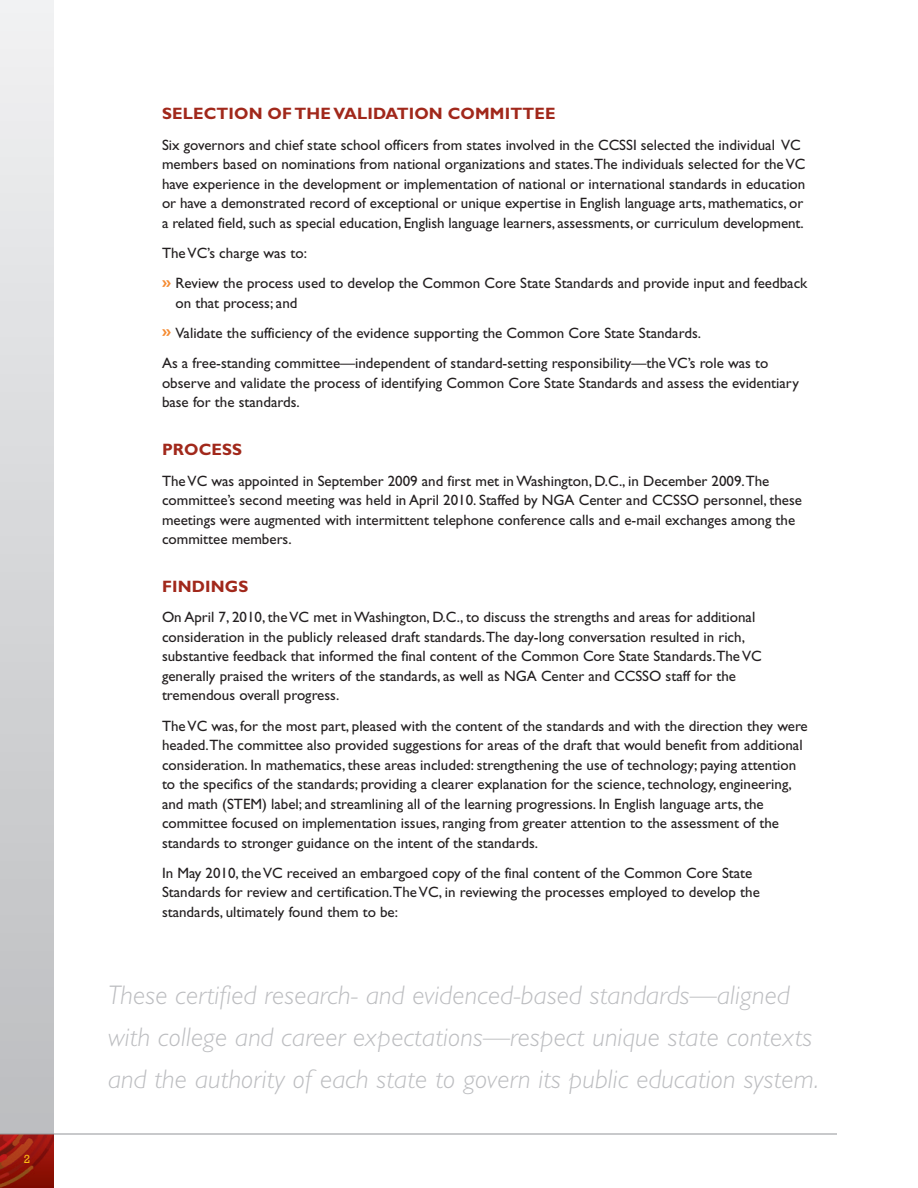
<style>
.page{position:relative;width:918px;height:1188px;background:#fff}
.page>*{position:absolute;margin:0;border:0;box-sizing:border-box;transform-origin:0 0}
.t1{font:italic 300 27px/42px "Gill Sans";letter-spacing:.01em;color:#bcbdc0}
.t2{font:700 16.5px "Gill Sans";letter-spacing:.01em;color:#a1281b}
.t3{font:15px/19.5px "Gill Sans";color:#231f20}
.t4{font:12px "Rockwell";color:#fdbe12}
.s1{font-weight:700;color:#f58b32}
</style>
<div class="page">
<div style="left:0;top:0;width:54px;height:1134px;background:linear-gradient(to bottom,#f0f1f2,#bcbdc0)"></div>
<img style="left:0;top:1135px;width:54px;height:53px">
<hr style="left:0;top:1134px;width:837px;height:1px;background:#939598">
<p class="t4" style="left:24px;top:1152px;width:8px">2</p>
<p class="t2" style="left:162px;top:107px;width:395px">SELECTION OF THE VALIDATION COMMITTEE</p>
<p class="t3" style="left:162px;top:136px;width:645px">Six governors and chief state school officers from states involved in the CCSSI selected the individual VC members based on nominations from national organizations and states.The individuals selected for theVC have experience in the development or implementation of national or international standards in education or have a demonstrated record of exceptional or unique expertise in English language arts, mathematics, or a related field, such as special education, English language learners, assessments, or curriculum development.</p>
<p class="t3" style="left:162px;top:239px;width:647px;line-height:30.3px">TheVC’s charge was to:<br><span class="s1">››</span> Review the process used to develop the Common Core State Standards and provide input and feedback</p>
<p class="t3" style="left:162px;top:289px;width:608px;line-height:30.3px;text-indent:14px">on that process; and<br><span class="s1">››</span> Validate the sufficiency of the evidence supporting the Common Core State Standards.<br>As a free-standing committee—independent of standard-setting responsibility—theVC’s role was to</p>
<p class="t3" style="left:162px;top:374px;width:638px">observe and validate the process of identifying Common Core State Standards and assess the evidentiary base for the standards.</p>
<p class="t2" style="left:162px;top:443px;width:82px">PROCESS</p>
<p class="t3" style="left:162px;top:472px;width:642px">TheVC was appointed in September 2009 and first met in Washington, D.C., in December 2009.The committee’s second meeting was held in April 2010. Staffed by NGA Center and CCSSO personnel, these meetings were augmented with intermittent telephone conference calls and e-mail exchanges among the committee members.</p>
<p class="t2" style="left:162px;top:580px;width:88px">FINDINGS</p>
<p class="t3" style="left:162px;top:609px;width:601px">On April 7, 2010, theVC met in Washington, D.C., to discuss the strengths and areas for additional consideration in the publicly released draft standards.The day-long conversation resulted in rich, substantive feedback that informed the final content of the Common Core State Standards.TheVC generally praised the writers of the standards, as well as NGA Center and CCSSO staff for the tremendous overall progress.</p>
<p class="t3" style="left:162px;top:717px;width:647px">TheVC was, for the most part, pleased with the content of the standards and with the direction they were headed.The committee also provided suggestions for areas of the draft that would benefit from additional consideration. In mathematics, these areas included: strengthening the use of technology; paying attention to the specifics of the standards; providing a clearer explanation for the science, technology, engineering, and math (STEM) label; and streamlining all of the learning progressions. In English language arts, the committee focused on implementation issues, ranging from greater attention to the assessment of the standards to stronger guidance on the intent of the standards.</p>
<p class="t3" style="left:162px;top:865px;width:599px">In May 2010, theVC received an embargoed copy of the final content of the Common Core State<br>Standards for review and certification.TheVC, in reviewing the processes employed to develop the standards, ultimately found them to be:</p>
<h1 class="t1" style="left:108px;top:976px;width:712px">These certified research- and evidenced-based standards—aligned with college and career expectations—respect unique state contexts and the authority of each state to govern its public education system.</h1>
</div>
